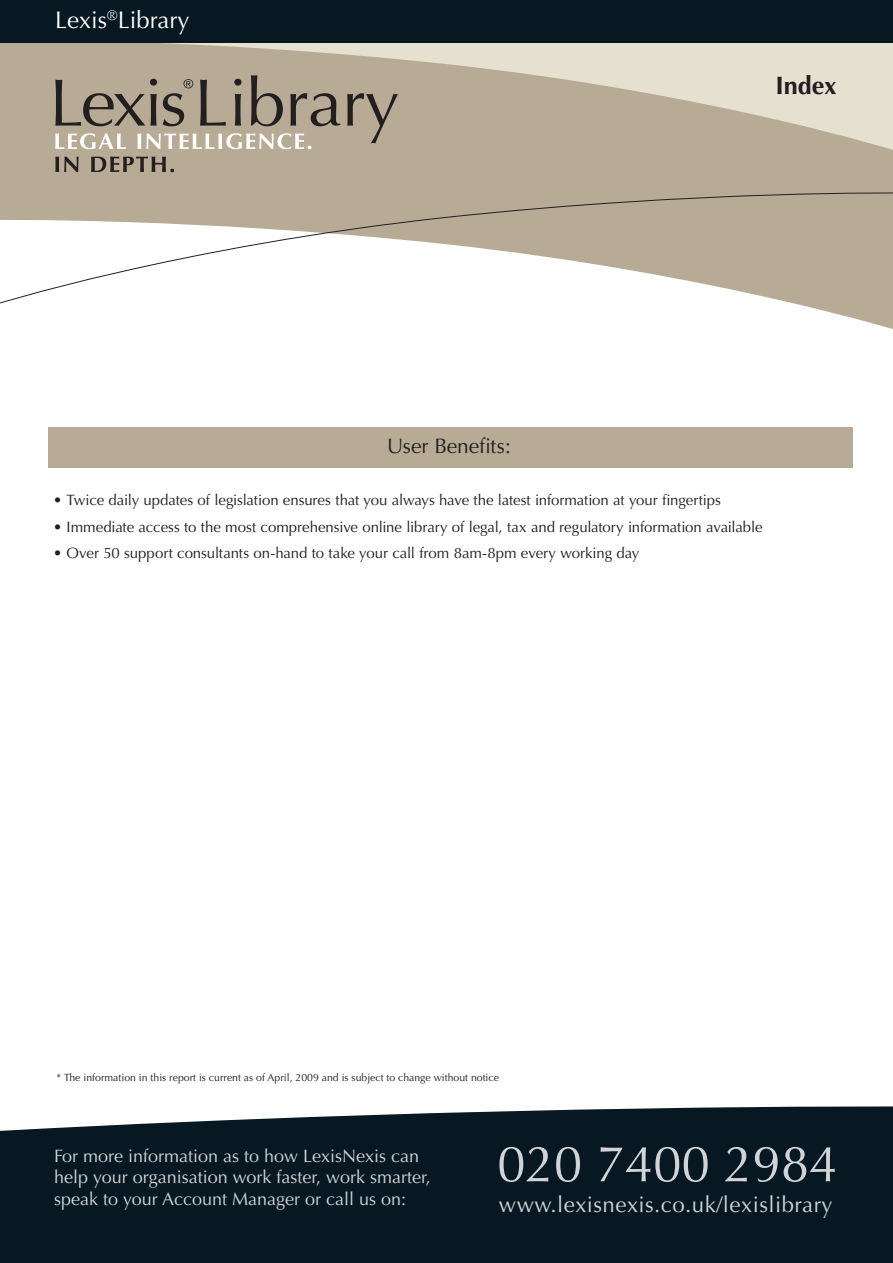
<style>
.page{position:relative;width:893px;height:1263px;background:#fff}
.page>*{position:absolute;margin:0;border:0;box-sizing:border-box;transform-origin:0 0}
.t1{font:51px "Optima";color:#d0d4d8}
.t2{font:700 25.2px "Optima";color:#231f20}
.t3{font:24px "Optima";color:#fff}
.t4{font:22.2px "Optima";letter-spacing:.02em;color:#d0d4d8}
.t5{font:21px "Optima";letter-spacing:-.01em;color:#231f20}
.t6{font:18px/21.6px "Optima";color:#d0d4d8}
.t7{font:15px "Optima";letter-spacing:-.005em;color:#231f20}
.t8{font:10.5px "Optima";color:#231f20}
</style>
<div class="page">
<div style="left:49px;top:427px;width:804px;height:40px;background:#b8ab95"></div>
<div style="left:0;top:1106px;width:893px;height:157px;background:#071822"></div>
<svg style="left:0;top:156px;width:893px;height:173px;fill:#b8ab95"></svg>
<svg style="left:0;top:43px;width:893px;height:113px;fill:#b8ab95"></svg>
<svg style="left:0;top:189px;width:893px;height:118px"></svg>
<div style="left:0;top:0;width:893px;height:43px;background:#071822"></div>
<svg style="left:55px;top:79px;width:102px;height:47px"></svg>
<svg style="left:163px;top:79px;width:30px;height:47px"></svg>
<svg style="left:200px;top:80px;width:26px;height:46px"></svg>
<svg style="left:234px;top:79px;width:7px;height:47px"></svg>
<svg style="left:251px;top:75px;width:32px;height:51px"></svg>
<svg style="left:290px;top:93px;width:50px;height:33px"></svg>
<svg style="left:347px;top:93px;width:51px;height:50px"></svg>
<svg style="left:55px;top:133px;width:71px;height:16px"></svg>
<svg style="left:137px;top:133px;width:174px;height:16px"></svg>
<svg style="left:55px;top:157px;width:24px;height:15px"></svg>
<svg style="left:91px;top:157px;width:83px;height:15px"></svg>
<h3 class="t3" style="left:55px;top:6px;width:136px">Lexis<sup>®</sup>Library</h3>
<h2 class="t2" style="left:775px;top:70px;width:63px">Index</h2>
<h3 class="t5" style="left:387px;top:434px;width:125px">User Benefits:</h3>
<p class="t7" style="left:53px;top:491px;width:669px">• Twice daily updates of legislation ensures that you always have the latest information at your fingertips</p>
<p class="t7" style="left:53px;top:518px;width:711px">• Immediate access to the most comprehensive online library of legal, tax and regulatory information available</p>
<p class="t7" style="left:53px;top:544px;width:588px">• Over 50 support consultants on-hand to take your call from 8am-8pm every working day</p>
<p class="t8" style="left:56px;top:1072px;width:444px">* The information in this report is current as of April, 2009 and is subject to change without notice</p>
<p class="t6" style="left:54px;top:1145px;width:378px">For more information as to how LexisNexis can help your organisation work faster, work smarter, speak to your Account Manager or call us on:</p>
<h1 class="t1" style="left:497px;top:1134px;width:342px">020 7400 2984</h1>
<h3 class="t4" style="left:499px;top:1192px;width:335px">www.lexisnexis.co.uk/lexislibrary</h3>
</div>
